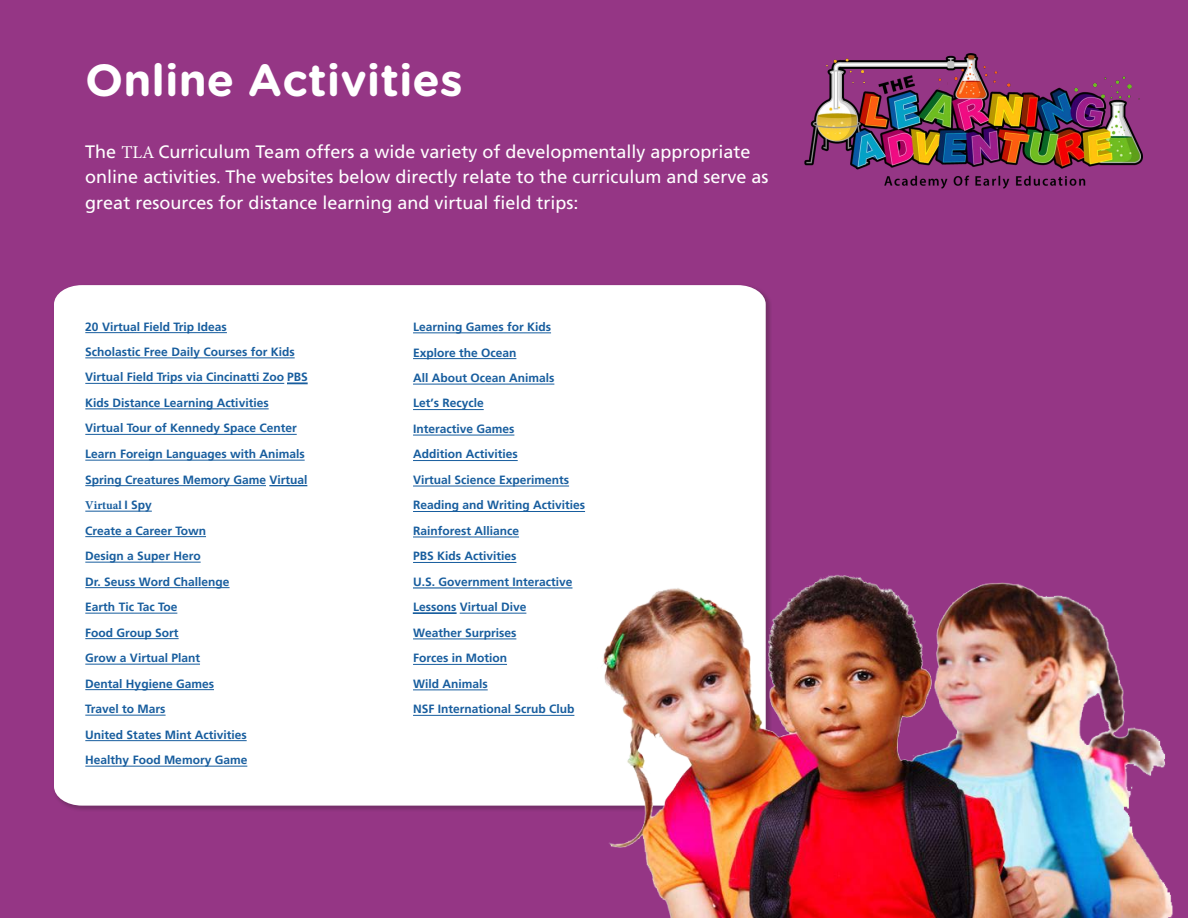
<style>
.page{position:relative;width:1188px;height:918px;background:#953685}
.page>*{position:absolute;margin:0;border:0;box-sizing:border-box;transform-origin:0 0}
.t1{font:700 45px "Gotham Rounded";color:#fff}
.t2{font:18px/25.7px "Frutiger LT Std";color:#fff}
.t3{font:700 12px/25.5px "Frutiger LT Std";color:#175d9e}
.s1{font-family:"Minion Pro"}
</style>
<div class="page">
<div style="left:54px;top:285px;width:712px;height:521px;background:#fff"></div>
<img style="left:805px;top:53px;width:337px;height:135px">
<img style="left:506px;top:458px;width:667px;height:460px">
<hr style="left:85px;top:332px;width:142px;height:1px;background:#175d9e">
<hr style="left:85px;top:358px;width:210px;height:1px;background:#175d9e">
<hr style="left:85px;top:383px;width:199px;height:1px;background:#175d9e">
<svg style="left:287px;top:383px;width:21px;height:1px"></svg>
<hr style="left:85px;top:409px;width:184px;height:1px;background:#175d9e">
<hr style="left:85px;top:434px;width:212px;height:1px;background:#175d9e">
<hr style="left:85px;top:460px;width:220px;height:1px;background:#175d9e">
<hr style="left:85px;top:485px;width:181px;height:1px;background:#175d9e">
<hr style="left:269px;top:485px;width:38px;height:1px;background:#175d9e">
<hr style="left:85px;top:511px;width:67px;height:1px;background:#175d9e">
<hr style="left:85px;top:536px;width:121px;height:1px;background:#175d9e">
<hr style="left:85px;top:562px;width:116px;height:1px;background:#175d9e">
<hr style="left:85px;top:587px;width:145px;height:1px;background:#175d9e">
<hr style="left:85px;top:613px;width:92px;height:1px;background:#175d9e">
<hr style="left:85px;top:638px;width:94px;height:1px;background:#175d9e">
<hr style="left:85px;top:664px;width:115px;height:1px;background:#175d9e">
<hr style="left:85px;top:689px;width:129px;height:1px;background:#175d9e">
<hr style="left:85px;top:715px;width:81px;height:1px;background:#175d9e">
<hr style="left:85px;top:740px;width:162px;height:1px;background:#175d9e">
<hr style="left:85px;top:766px;width:162px;height:1px;background:#175d9e">
<hr style="left:413px;top:333px;width:138px;height:1px;background:#175d9e">
<hr style="left:413px;top:358px;width:103px;height:1px;background:#175d9e">
<hr style="left:413px;top:384px;width:141px;height:1px;background:#175d9e">
<hr style="left:413px;top:409px;width:71px;height:1px;background:#175d9e">
<hr style="left:413px;top:435px;width:101px;height:1px;background:#175d9e">
<hr style="left:413px;top:460px;width:105px;height:1px;background:#175d9e">
<hr style="left:413px;top:486px;width:156px;height:1px;background:#175d9e">
<hr style="left:413px;top:511px;width:172px;height:1px;background:#175d9e">
<hr style="left:413px;top:537px;width:106px;height:1px;background:#175d9e">
<hr style="left:413px;top:562px;width:103px;height:1px;background:#175d9e">
<hr style="left:413px;top:588px;width:159px;height:1px;background:#175d9e">
<hr style="left:413px;top:613px;width:44px;height:1px;background:#175d9e">
<hr style="left:460px;top:613px;width:66px;height:1px;background:#175d9e">
<hr style="left:413px;top:639px;width:103px;height:1px;background:#175d9e">
<hr style="left:413px;top:664px;width:94px;height:1px;background:#175d9e">
<hr style="left:413px;top:690px;width:75px;height:1px;background:#175d9e">
<hr style="left:413px;top:715px;width:161px;height:1px;background:#175d9e">
<p class="t1" style="left:85px;top:48px;width:379px">Online Activities</p>
<p class="t2" style="left:85px;top:139px;width:685px">The <span class="s1">TLA</span> Curriculum Team offers a wide variety of developmentally appropriate online activities<span class="s1">.</span> The websites below directly relate to the curriculum and serve as great resources for distance learning and virtual field trips:</p>
<p class="t3" style="left:85px;top:314px;width:224px">20 Virtual Field Trip Ideas<br>Scholastic Free Daily Courses for Kids<br>Virtual Field Trips via Cincinatti Zoo PBS<br>Kids Distance Learning Activities<br>Virtual Tour of Kennedy Space Center<br>Learn Foreign Languages with Animals<br>Spring Creatures Memory Game Virtual<br><span class="s1">Virtual</span> I Spy<br>Create a Career Town<br>Design a Super Hero<br>Dr. Seuss Word Challenge<br>Earth Tic Tac Toe<br>Food Group Sort<br>Grow a Virtual Plant<br>Dental Hygiene Games<br>Travel to Mars<br>United States Mint Activities<br>Healthy Food Memory Game</p>
<p class="t3" style="left:413px;top:314px;width:174px">Learning Games for Kids<br>Explore the Ocean<br>All About Ocean Animals<br>Let’s Recycle<br>Interactive Games<br>Addition Activities<br>Virtual Science Experiments<br>Reading and Writing Activities<br>Rainforest Alliance<br>PBS Kids Activities<br>U.S. Government Interactive<br>Lessons Virtual Dive<br>Weather Surprises<br>Forces in Motion<br>Wild Animals<br>NSF International Scrub Club</p>
</div>
